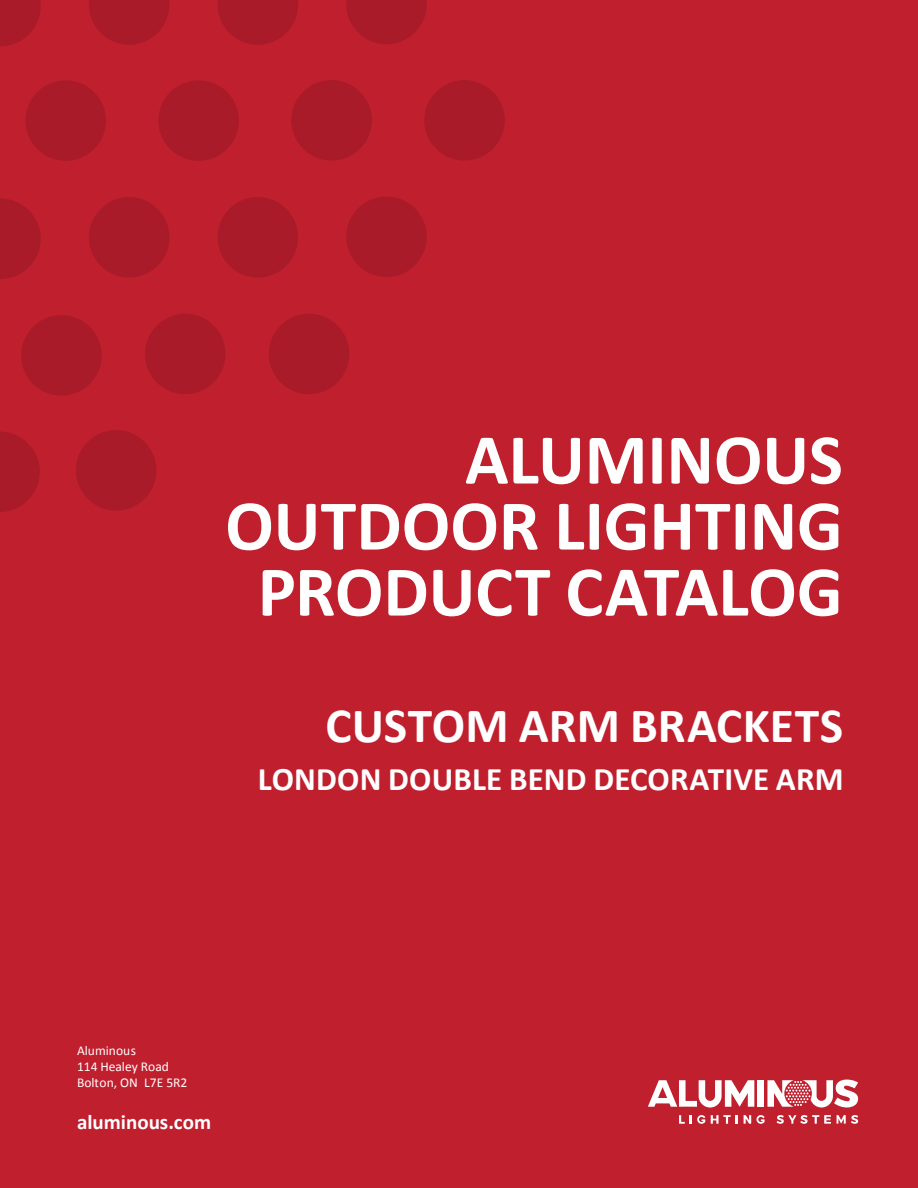
<style>
.page{position:relative;width:918px;height:1188px;background:#c01f2e}
.page>*{position:absolute;margin:0;border:0;box-sizing:border-box;transform-origin:0 0}
.t1{font:700 72px/66px "Calibri";color:#fff;text-align:right}
.t2{font:700 49.5px "Calibri";color:#fff}
.t3{font:700 33px "Calibri";letter-spacing:.005em;color:#fff}
.t4{font:700 21px "Calibri";color:#fff}
.t5{font:13.5px/16.2px "Calibri";color:#fff}
</style>
<div class="page">
<svg style="left:744px;top:1115px;width:21px;height:9px"></svg>
<svg style="left:679px;top:1115px;width:26px;height:9px"></svg>
<svg style="left:711px;top:1115px;width:27px;height:9px"></svg>
<svg style="left:777px;top:1115px;width:54px;height:9px"></svg>
<svg style="left:837px;top:1115px;width:21px;height:9px"></svg>
<div style="left:758px;top:1080px;width:6px;height:27px;background:#fff"></div>
<svg style="left:648px;top:1080px;width:106px;height:28px"></svg>
<svg style="left:767px;top:1080px;width:91px;height:28px"></svg>
<div style="left:291px;top:80px;width:81px;height:81px;background:#a91b29;border-radius:50%"></div>
<div style="left:424px;top:80px;width:81px;height:81px;background:#a91b29;border-radius:50%"></div>
<div style="left:158px;top:80px;width:81px;height:81px;background:#a91b29;border-radius:50%"></div>
<div style="left:25px;top:80px;width:81px;height:81px;background:#a91b29;border-radius:50%"></div>
<svg style="left:346px;top:0;width:81px;height:44px"></svg>
<svg style="left:218px;top:0;width:80px;height:45px"></svg>
<svg style="left:89px;top:0;width:80px;height:45px"></svg>
<svg style="left:0;top:0;width:41px;height:46px"></svg>
<div style="left:346px;top:197px;width:81px;height:80px;background:#a91b29;border-radius:50%"></div>
<div style="left:218px;top:197px;width:80px;height:81px;background:#a91b29;border-radius:50%"></div>
<div style="left:89px;top:197px;width:80px;height:81px;background:#a91b29;border-radius:50%"></div>
<svg style="left:0;top:198px;width:41px;height:81px"></svg>
<div style="left:269px;top:314px;width:80px;height:80px;background:#a91b29;border-radius:50%"></div>
<div style="left:145px;top:314px;width:80px;height:80px;background:#a91b29;border-radius:50%"></div>
<div style="left:21px;top:315px;width:81px;height:81px;background:#a91b29;border-radius:50%"></div>
<div style="left:76px;top:430px;width:80px;height:81px;background:#a91b29;border-radius:50%"></div>
<svg style="left:0;top:432px;width:40px;height:80px"></svg>
<p class="t1" style="left:225px;top:427px;width:619px">ALUMINOUS<br>OUTDOOR LIGHTING<br>PRODUCT CATALOG</p>
<p class="t2" style="left:325px;top:694px;width:519px">CUSTOM ARM BRACKETS</p>
<p class="t3" style="left:258px;top:758px;width:587px">LONDON DOUBLE BEND DECORATIVE ARM</p>
<p class="t5" style="left:77px;top:1042px;width:112px">Aluminous<br>114 Healey Road<br>Bolton, ON L7E 5R2</p>
<p class="t4" style="left:77px;top:1108px;width:136px">aluminous.com</p>
</div>
